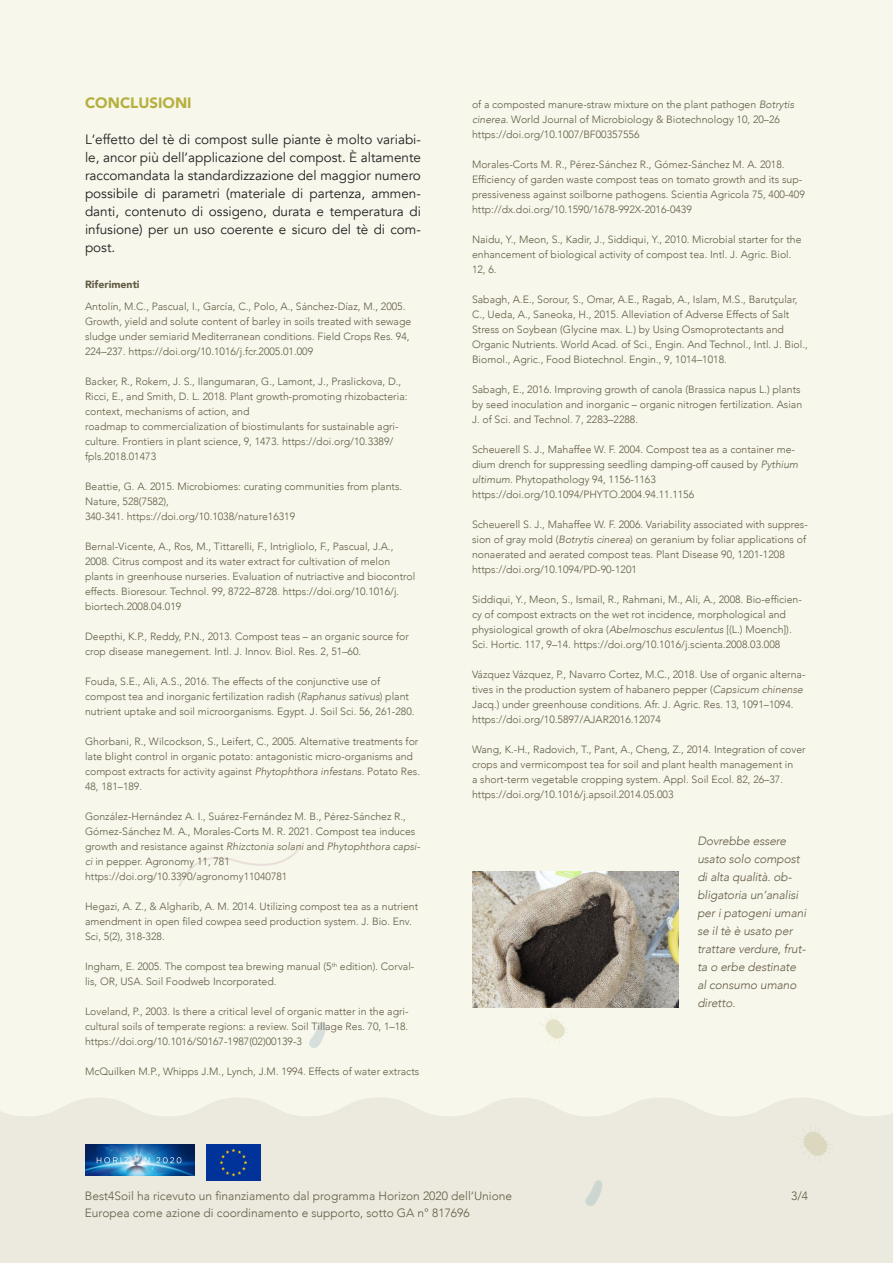
<style>
.page{position:relative;width:893px;height:1263px;background:#fff}
.page>*{position:absolute;margin:0;border:0;box-sizing:border-box;transform-origin:0 0}
.t1{font:900 15px "Avenir";color:#b6b03f}
.t2{font:13.5px/18px "Avenir";color:#231f20;text-align:justify}
.t3{font:italic 300 12px/18px "Avenir";letter-spacing:-.01em;color:#645c46}
.t4{font:300 12px "Avenir";color:#645c46}
.t5{font:300 10.5px/15px "Avenir";color:#635c45}
.t6{font:900 10.5px "Avenir";color:#635c45}
.s1{font-style:italic}
</style>
<div class="page">
<div style="left:0;top:0;width:893px;height:1097px;background:#f7f7eb"></div>
<div style="left:0;top:1097px;width:893px;height:166px;background:#eceade"></div>
<svg style="left:794px;top:1124px;width:39px;height:39px;background:#e6e4d4"></svg>
<div style="left:179px;top:844px;width:123px;height:43px;background:#f7f7eb"></div>
<svg style="left:585px;top:1180px;width:19px;height:27px"></svg>
<svg style="left:538px;top:1013px;width:32px;height:31px"></svg>
<svg style="left:309px;top:1022px;width:18px;height:27px"></svg>
<img style="left:85px;top:1145px;width:110px;height:30px">
<img style="left:207px;top:1145px;width:53px;height:35px">
<img style="left:472px;top:871px;width:207px;height:136px">
<p class="t1" style="left:85px;top:90px;width:108px">CONCLUSIONI</p>
<p class="t2" style="left:85px;top:130px;width:337px">L‘effetto del tè di compost sulle piante è molto variabi&shy;le, ancor più dell‘applicazione del compost. È altamente raccomandata la standardizzazione del maggior numero possibile di parametri (materiale di partenza, ammen&shy;danti, contenuto di ossigeno, durata e temperatura di infusione) per un uso coerente e sicuro del tè di com&shy;post.</p>
<p class="t6" style="left:85px;top:275px;width:56px">Riferimenti</p>
<p class="t5" style="left:85px;top:299px;width:328px">Antolín, M.C., Pascual, I., García, C., Polo, A., Sánchez-Díaz, M., 2005.<br>Growth, yield and solute content of barley in soils treated with sewage sludge under semiarid Mediterranean conditions. Field Crops Res. 94, 224–237. https://doi.org/10.1016/j.fcr.2005.01.009</p>
<p class="t5" style="left:85px;top:374px;width:324px">Backer, R., Rokem, J. S., Ilangumaran, G., Lamont, J., Praslickova, D.,<br>Ricci, E., and Smith, D. L. 2018. Plant growth-promoting rhizobacteria: context, mechanisms of action, and</p>
<p class="t5" style="left:85px;top:419px;width:315px">roadmap to commercialization of biostimulants for sustainable agri&shy;culture. Frontiers in plant science, 9, 1473. https://doi.org/10.3389/ fpls.2018.01473</p>
<p class="t5" style="left:85px;top:479px;width:319px">Beattie, G. A. 2015. Microbiomes: curating communities from plants.<br>Nature, 528(7582),</p>
<p class="t5" style="left:85px;top:509px;width:212px">340-341. https://doi.org/10.1038/nature16319</p>
<p class="t5" style="left:85px;top:539px;width:332px">Bernal-Vicente, A., Ros, M., Tittarelli, F., Intrigliolo, F., Pascual, J.A., 2008. Citrus compost and its water extract for cultivation of melon plants in greenhouse nurseries. Evaluation of nutriactive and biocontrol effects. Bioresour. Technol. 99, 8722–8728. https://doi.org/10.1016/j. biortech.2008.04.019</p>
<p class="t5" style="left:85px;top:629px;width:325px">Deepthi, K.P., Reddy, P.N., 2013. Compost teas – an organic source for crop disease manegement. Intl. J. Innov. Biol. Res. 2, 51–60.</p>
<p class="t5" style="left:85px;top:674px;width:331px">Fouda, S.E., Ali, A.S., 2016. The effects of the conjunctive use of compost tea and inorganic fertilization radish (<span class="s1">Raphanus sativus</span>) plant nutrient uptake and soil microorganisms. Egypt. J. Soil Sci. 56, 261-280.</p>
<p class="t5" style="left:85px;top:734px;width:337px">Ghorbani, R., Wilcockson, S., Leifert, C., 2005. Alternative treatments for late blight control in organic potato: antagonistic micro-organisms and compost extracts for activity against <span class="s1">Phytophthora infestans</span>. Potato Res.<br>48, 181–189.</p>
<p class="t5" style="left:85px;top:809px;width:337px">González-Hernández A. I., Suárez-Fernández M. B., Pérez-Sánchez R., Gómez-Sánchez M. A., Morales-Corts M. R. 2021. Compost tea induces growth and resistance against <span class="s1">Rhizctonia solani</span> and <span class="s1">Phytophthora capsi&shy;ci</span> in pepper. Agronomy 11, 781</p>
<p class="t5" style="left:85px;top:869px;width:204px">https://doi.org/10.3390/agronomy11040781</p>
<p class="t5" style="left:85px;top:899px;width:335px">Hegazi, A. Z., &amp; Algharib, A. M. 2014. Utilizing compost tea as a nutrient amendment in open filed cowpea seed production system. J. Bio. Env.<br>Sci, 5(2), 318-328.</p>
<p class="t5" style="left:85px;top:959px;width:331px">Ingham, E. 2005. The compost tea brewing manual (5<sup>th</sup> edition). Corval&shy;lis, OR, USA. Soil Foodweb Incorporated.</p>
<p class="t5" style="left:85px;top:1004px;width:325px;text-align:justify">Loveland, P., 2003. Is there a critical level of organic matter in the agri&shy;cultural soils of temperate regions: a review. Soil Tillage Res. 70, 1–18. https://doi.org/10.1016/S0167-1987(02)00139-3</p>
<p class="t5" style="left:85px;top:1064px;width:336px">McQuilken M.P., Whipps J.M., Lynch, J.M. 1994. Effects of water extracts</p>
<p class="t5" style="left:472px;top:97px;width:324px">of a composted manure-straw mixture on the plant pathogen <span class="s1">Botrytis cinerea</span>. World Journal of Microbiology &amp; Biotechnology 10, 20–26</p>
<p class="t5" style="left:472px;top:127px;width:169px">https://doi.org/10.1007/BF00357556</p>
<p class="t5" style="left:472px;top:157px;width:334px">Morales-Corts M. R., Pérez-Sánchez R., Gómez-Sánchez M. A. 2018.<br>Efficiency of garden waste compost teas on tomato growth and its sup&shy;pressiveness against soilborne pathogens. Scientia Agricola 75, 400-409</p>
<p class="t5" style="left:472px;top:202px;width:221px">http://dx.doi.org/10.1590/1678-992X-2016-0439</p>
<p class="t5" style="left:472px;top:232px;width:331px">Naidu, Y., Meon, S., Kadir, J., Siddiqui, Y., 2010. Microbial starter for the enhancement of biological activity of compost tea. Intl. J. Agric. Biol.<br>12, 6.</p>
<p class="t5" style="left:472px;top:292px;width:337px">Sabagh, A.E., Sorour, S., Omar, A.E., Ragab, A., Islam, M.S., Barutçular, C., Ueda, A., Saneoka, H., 2015. Alleviation of Adverse Effects of Salt Stress on Soybean (Glycine max. L.) by Using Osmoprotectants and Organic Nutrients. World Acad. of Sci., Engin. And Technol., Intl. J. Biol., Biomol., Agric., Food Biotechnol. Engin., 9, 1014–1018.</p>
<p class="t5" style="left:472px;top:382px;width:332px">Sabagh, E., 2016. Improving growth of canola (Brassica napus L.) plants by seed inoculation and inorganic – organic nitrogen fertilization. Asian<br>J. of Sci. and Technol. 7, 2283–2288.</p>
<p class="t5" style="left:472px;top:442px;width:328px">Scheuerell S. J., Mahaffee W. F. 2004. Compost tea as a container me&shy;dium drench for suppressing seedling damping-off caused by <span class="s1">Pythium ultimum</span>. Phytopathology 94, 1156-1163</p>
<p class="t5" style="left:472px;top:487px;width:224px">https://doi.org/10.1094/PHYTO.2004.94.11.1156</p>
<p class="t5" style="left:472px;top:517px;width:337px">Scheuerell S. J., Mahaffee W. F. 2006. Variability associated with suppres&shy;sion of gray mold (<span class="s1">Botrytis cinerea</span>) on geranium by foliar applications of nonaerated and aerated compost teas. Plant Disease 90, 1201-1208</p>
<p class="t5" style="left:472px;top:562px;width:166px">https://doi.org/10.1094/PD-90-1201</p>
<p class="t5" style="left:472px;top:592px;width:331px">Siddiqui, Y., Meon, S., Ismail, R., Rahmani, M., Ali, A., 2008. Bio-efficien&shy;cy of compost extracts on the wet rot incidence, morphological and physiological growth of okra (<span class="s1">Abelmoschus esculentus</span> [(L.) Moench]).<br>Sci. Hortic. 117, 9–14. https://doi.org/10.1016/j.scienta.2008.03.008</p>
<p class="t5" style="left:472px;top:667px;width:335px">Vázquez Vázquez, P., Navarro Cortez, M.C., 2018. Use of organic alterna&shy;tives in the production system of habanero pepper (<span class="s1">Capsicum chinense </span>Jacq.) under greenhouse conditions. Afr. J. Agric. Res. 13, 1091–1094. https://doi.org/10.5897/AJAR2016.12074</p>
<p class="t5" style="left:472px;top:742px;width:335px">Wang, K.-H., Radovich, T., Pant, A., Cheng, Z., 2014. Integration of cover crops and vermicompost tea for soil and plant health management in<br>a short-term vegetable cropping system. Appl. Soil Ecol. 82, 26–37. https://doi.org/10.1016/j.apsoil.2014.05.003</p>
<p class="t3" style="left:697px;top:831px;width:110px">Dovrebbe essere usato solo compost di alta qualità. ob&shy;bligatoria un‘analisi per i patogeni umani se il tè è usato per trattare verdure, frut&shy;ta o erbe destinate al consumo umano diretto.</p>
<p class="t4" style="left:85px;top:1189px;width:429px">Best4Soil ha ricevuto un finanziamento dal programma Horizon 2020 dell‘Unione</p>
<p class="t4" style="left:791px;top:1189px;width:18px">3/4</p>
<p class="t4" style="left:85px;top:1205px;width:386px">Europea come azione di coordinamento e supporto, sotto GA n° 817696</p>
</div>
